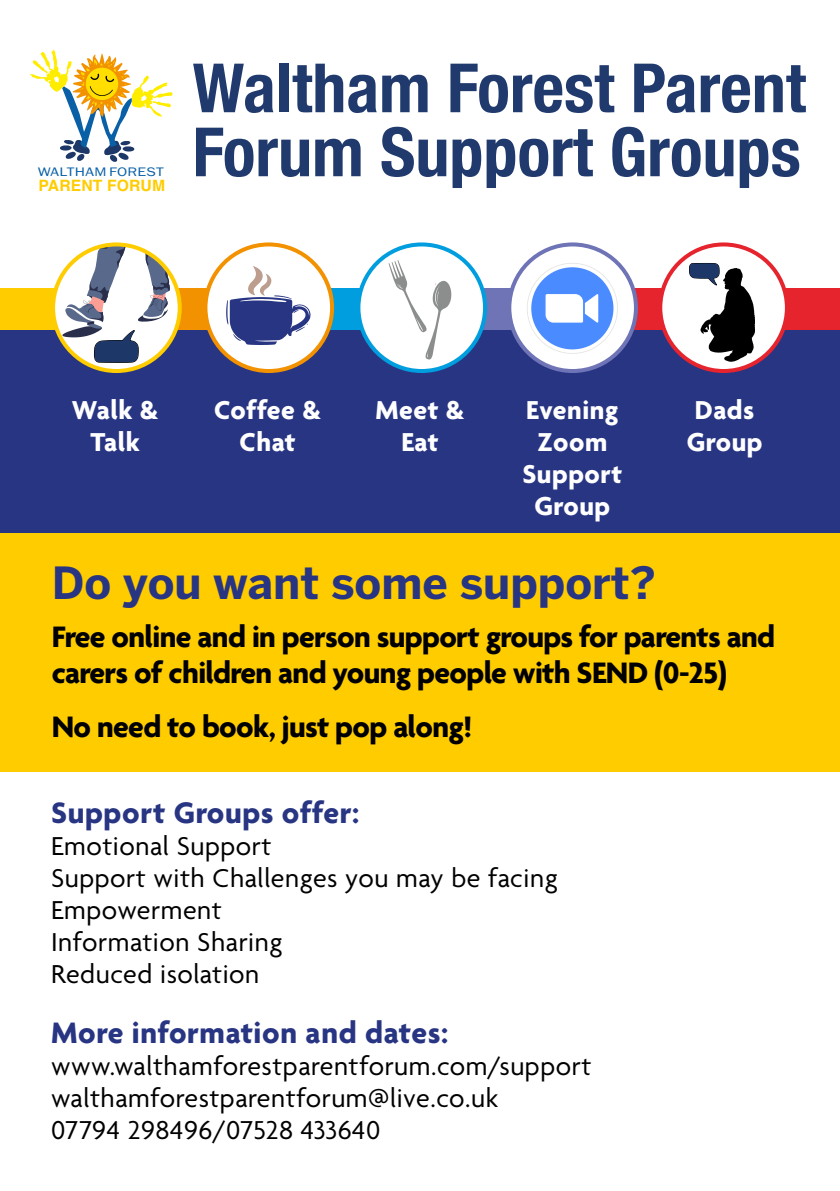
<style>
.page{position:relative;width:840px;height:1191px;background:#fff}
.page>*{position:absolute;margin:0;border:0;box-sizing:border-box;transform-origin:0 0}
.t1{font:700 condensed 68px/64px "Helvetica Neue";color:#213a6e}
.t2{font:700 44px "Benton Sans";color:#283583}
.t3{font:700 32px/36px "Agenda";letter-spacing:-.02em;color:#000}
.t4{font:700 32px "Agenda";letter-spacing:.02em;color:#283583}
.t5{font:28px/32px "Agenda";letter-spacing:.02em;color:#000}
.t6{font:700 28px/32px "Agenda";letter-spacing:.02em;color:#fff;text-align:center}
.t7{font:700 15.6px "Helvetica";letter-spacing:.01em;color:#fc0}
.t8{font:12.8px "Franklin Gothic URW Boo";color:#0960a7;scale:1.25 1}
</style>
<div class="page">
<div style="left:0;top:532px;width:839px;height:240px;background:#fc0"></div>
<div style="left:0;top:315px;width:839px;height:217px;background:#283583"></div>
<svg style="left:30px;top:50px;width:142px;height:112px"></svg>
<div style="left:0;top:288px;width:79px;height:41px;background:#fc0"></div>
<div style="left:139px;top:288px;width:96px;height:41px;background:#f39200"></div>
<div style="left:295px;top:288px;width:96px;height:41px;background:#009ede"></div>
<div style="left:444px;top:288px;width:97px;height:41px;background:#6e74b6"></div>
<div style="left:594px;top:288px;width:97px;height:41px;background:#e6242e"></div>
<div style="left:760px;top:288px;width:79px;height:41px;background:#e6242e"></div>
<div style="left:205px;top:244px;width:127px;height:127px;background:#fff;border-radius:50%"></div>
<div style="left:203px;top:242px;width:131px;height:131px;border:4px solid #f39200;border-radius:50%"></div>
<div style="left:358px;top:244px;width:127px;height:127px;background:#fff;border-radius:50%"></div>
<div style="left:356px;top:242px;width:131px;height:131px;border:4px solid #009ede;border-radius:50%"></div>
<div style="left:509px;top:244px;width:126px;height:127px;background:#fff;border-radius:50%"></div>
<div style="left:507px;top:242px;width:130px;height:131px;border:4px solid #6e74b6;border-radius:50%"></div>
<div style="left:660px;top:244px;width:126px;height:127px;background:#fff;border-radius:50%"></div>
<div style="left:658px;top:242px;width:130px;height:131px;border:4px solid #e6242e;border-radius:50%"></div>
<svg style="left:526px;top:263px;width:91px;height:91px"></svg>
<svg style="left:527px;top:264px;width:89px;height:89px"></svg>
<div style="left:531px;top:267px;width:82px;height:82px;background:#4a8cff;border-radius:41px"></div>
<svg style="left:545px;top:294px;width:53px;height:29px;background:#e3edff"></svg>
<svg style="left:388px;top:260px;width:64px;height:100px"></svg>
<svg style="left:226px;top:266px;width:84px;height:79px"></svg>
<svg style="left:688px;top:253px;width:67px;height:109px"></svg>
<svg style="left:53px;top:244px;width:127px;height:119px"></svg>
<p class="t8" style="left:38px;top:163px;width:102px">WALTHAM FOREST</p>
<p class="t7" style="left:38px;top:176px;width:128px">PARENT FORUM</p>
<h1 class="t1" style="left:192px;top:51px;width:614px">Waltham Forest Parent<br>Forum Support Groups</h1>
<p class="t6" style="left:72px;top:396px;width:88px">Walk &amp;<br>Talk</p>
<p class="t6" style="left:214px;top:396px;width:108px">Coffee &amp;<br>Chat</p>
<p class="t6" style="left:375px;top:396px;width:91px">Meet &amp;<br>Eat</p>
<p class="t6" style="left:522px;top:396px;width:101px">Evening<br>Zoom<br>Support<br>Group</p>
<p class="t6" style="left:686px;top:396px;width:77px;text-align:left">Dads<br>Group</p>
<h2 class="t2" style="left:52px;top:556px;width:605px">Do you want some support?</h2>
<p class="t3" style="left:52px;top:621px;width:724px">Free online and in person support groups for parents and carers of children and young people with SEND (0-25)</p>
<p class="t3" style="left:52px;top:710px;width:422px">No need to book, just pop along!</p>
<p class="t4" style="left:51px;top:795px;width:309px">Support Groups offer:</p>
<p class="t5" style="left:51px;top:831px;width:508px">Emotional Support<br>Support with Challenges you may be facing<br>Empowerment<br>Information Sharing<br>Reduced isolation</p>
<p class="t4" style="left:51px;top:1015px;width:398px">More information and dates:</p>
<p class="t5" style="left:51px;top:1051px;width:541px">www.walthamforestparentforum.com/support walthamforestparentforum@live.co.uk<br>07794 298496/07528 433640</p>
</div>
